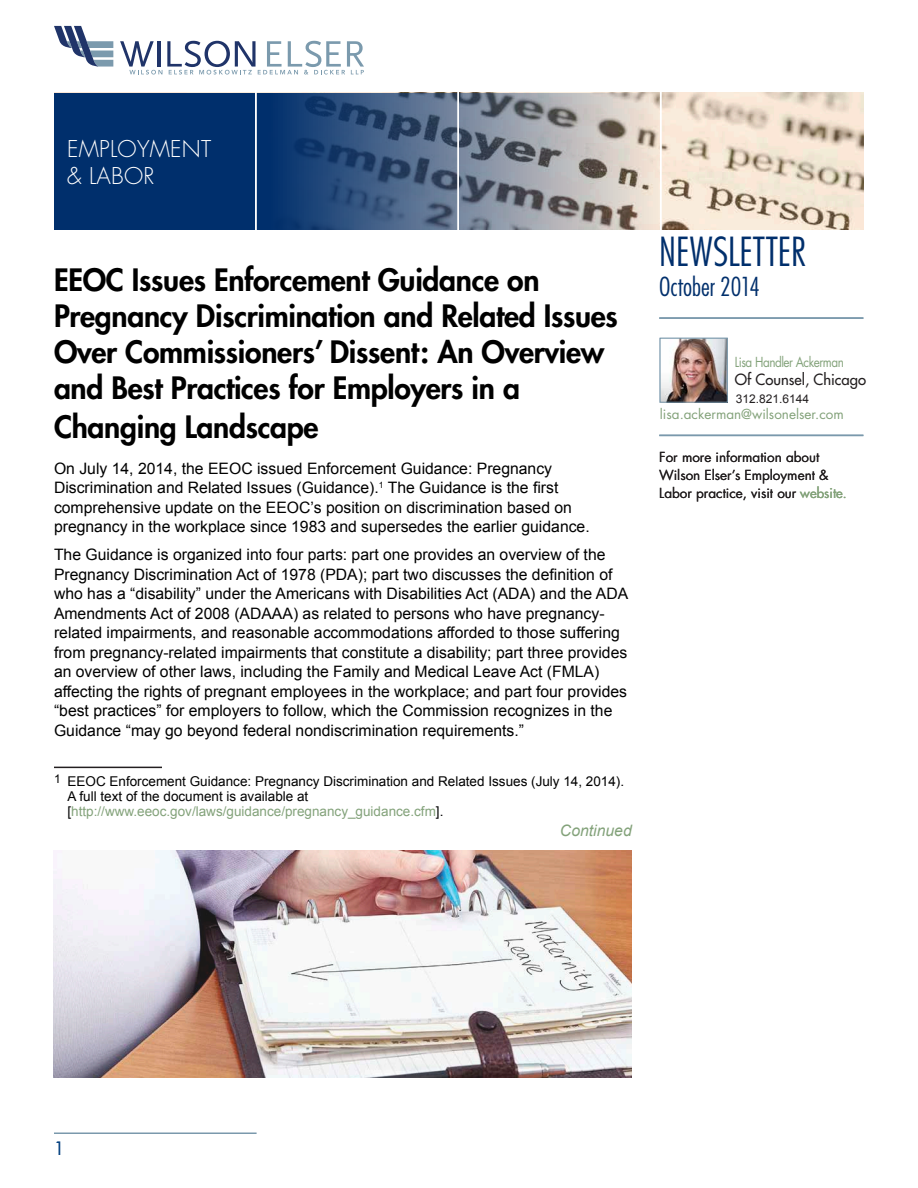
<style>
.page{position:relative;width:918px;height:1188px;background:#fff}
.page>*{position:absolute;margin:0;border:0;box-sizing:border-box;transform-origin:0 0}
.t1{font:300 condensed 39px "Futura Std";color:#002f6c}
.t2{font:800 30px/36px "Futura Std";letter-spacing:-.01em;color:#000}
.t3{font:300 condensed 25.5px "Futura Std";color:#002f6c}
.t4{font:300 22.5px/27px "Futura Std";letter-spacing:.01em;color:#fff}
.t5{font:500 18px "Futura Std";color:#003e7e}
.t6{font:15.75px/19.5px "Arial";color:#000}
.t7{font:italic 15.75px "Arial";color:#83a27a}
.t8{font:500 15px "Futura Std";color:#231f20}
.t9{font:13.5px/15px "Arial";color:#000}
.t10{font:13.5px/18px "Futura Std";color:#231f20}
.t11{font:13.5px "Futura Std";color:#83a27a}
.t12{font:13.5px "Futura Std";letter-spacing:-.04em;color:#83a27a;scale:.87 1}
.t13{font:12px "Arial";color:#231f20}
.s1{color:#83a27a}
.s2{font-weight:500;color:#83a27a}
</style>
<div class="page">
<img style="left:663px;top:93px;width:201px;height:137px">
<svg style="left:55px;top:93px;width:603px;height:137px;background:#445e82"></svg>
<svg style="left:120px;top:41px;width:244px;height:34px"></svg>
<svg style="left:54px;top:26px;width:59px;height:41px"></svg>
<hr style="left:54px;top:1132px;width:203px;height:2px;background:#7a99ac">
<img style="left:662px;top:340px;width:64px;height:60px">
<hr style="left:54px;top:767px;width:108px;height:1px;background:#231f20">
<img style="left:54px;top:850px;width:578px;height:228px">
<hr style="left:659px;top:317px;width:204px;height:2px;background:#7a99ac">
<hr style="left:659px;top:435px;width:204px;height:1px;background:#7a99ac">
<div style="left:660px;top:338px;width:68px;height:64px;border:1px solid #7a99ac"></div>
<div style="left:52px;top:89px;width:205px;height:144px;border:2px solid #fff"></div>
<div style="left:255px;top:89px;width:204px;height:145px;border:2px solid #fff"></div>
<div style="left:458px;top:89px;width:203px;height:145px;border:2px solid #fff"></div>
<div style="left:660px;top:90px;width:209px;height:144px;border:2px solid #fff"></div>
<h3 class="t4" style="left:67px;top:136px;width:146px">EMPLOYMENT &amp; LABOR</h3>
<h2 class="t2" style="left:54px;top:262px;width:565px">EEOC Issues Enforcement Guidance on Pregnancy Discrimination and Related Issues Over Commissioners’ Dissent: An Overview and Best Practices for Employers in a</h2>
<h2 class="t2" style="left:54px;top:409px;width:266px">Changing Landscape</h2>
<p class="t6" style="left:54px;top:459px;width:537px">On July 14, 2014, the EEOC issued Enforcement Guidance: Pregnancy Discrimination and Related Issues (Guidance).<sup>1</sup> The Guidance is the first comprehensive update on the EEOC’s position on discrimination based on pregnancy in the workplace since 1983 and supersedes the earlier guidance.</p>
<p class="t6" style="left:54px;top:545px;width:576px">The Guidance is organized into four parts: part one provides an overview of the Pregnancy Discrimination Act of 1978 (PDA); part two discusses the definition of who has a “disability” under the Americans with Disabilities Act (ADA) and the ADA Amendments Act of 2008 (ADAAA) as related to persons who have pregnancy&shy;related impairments, and reasonable accommodations afforded to those suffering from pregnancy-related impairments that constitute a disability; part three provides an overview of other laws, including the Family and Medical Leave Act (FMLA) affecting the rights of pregnant employees in the workplace; and part four provides “best practices” for employers to follow, which the Commission recognizes in the Guidance “may go beyond federal nondiscrimination requirements.”</p>
<p class="t9" style="left:68px;top:774px;width:558px;text-indent:-14px"><sup>1</sup> EEOC Enforcement Guidance: Pregnancy Discrimination and Related Issues (July 14, 2014).<br>A full text of the document is available at [<span class="s1">http://www.eeoc.gov/laws/guidance/pregnancy_guidance.cfm</span>].</p>
<p class="t7" style="left:560px;top:820px;width:73px">Continued</p>
<h1 class="t1" style="left:659px;top:228px;width:148px">NEWSLETTER</h1>
<h3 class="t3" style="left:659px;top:272px;width:102px">October 2014</h3>
<p class="t12" style="left:735px;top:353px;width:127px">Lisa Handler Ackerman</p>
<p class="t8" style="left:735px;top:370px;width:133px">Of Counsel, Chicago</p>
<p class="t13" style="left:736px;top:390px;width:75px">312.821.6144</p>
<p class="t11" style="left:660px;top:405px;width:185px">lisa.ackerman@wilsonelser.com</p>
<p class="t10" style="left:659px;top:448px;width:189px">For more information about<br>Wilson Elser’s Employment &amp;<br>Labor practice, visit our <span class="s2">website.</span></p>
<p class="t5" style="left:54px;top:1137px;width:12px">1</p>
</div>
